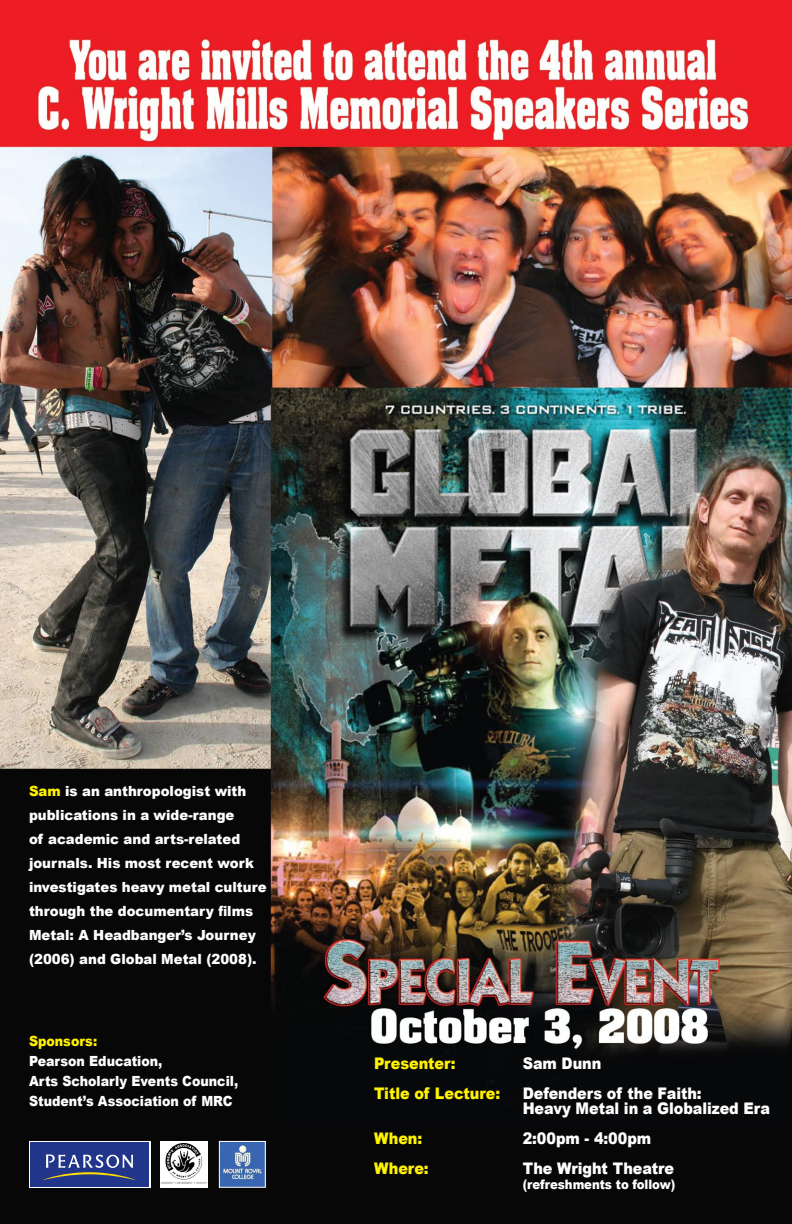
<style>
.page{position:relative;width:792px;height:1224px;background:#fff}
.page>*{position:absolute;margin:0;border:0;box-sizing:border-box;transform-origin:0 0}
.t1{font:900 16px/15px "Arial";letter-spacing:-.005em;color:#fff;scale:.9 1}
.t2{font:900 16px "Arial";letter-spacing:-.005em;color:#fff200;scale:.9 1}
.t3{font:900 14px/24px "Arial";color:#fff;scale:.95 1}
.t4{font:900 14px/20px "Arial";color:#fff;scale:.9 1}
.t5{font:900 14px "Arial";color:#fff200;scale:.9 1}
.t6{font:900 13px "Arial";letter-spacing:-.005em;color:#fff;scale:.9 1}
.s1{color:#fff200}
</style>
<div class="page">
<img style="left:0;top:0;width:792px;height:1224px">
<img style="left:161px;top:1141px;width:46px;height:46px">
<div style="left:29px;top:1141px;width:121px;height:47px;background:#fff"></div>
<div style="left:30px;top:1142px;width:119px;height:45px;background:#21368b"></div>
<svg style="left:43px;top:1154px;width:92px;height:26px"></svg>
<img style="left:221px;top:1143px;width:43px;height:43px">
<div style="left:219px;top:1141px;width:47px;height:47px;border:1px solid #fff"></div>
<p class="t3" style="left:29px;top:779px;width:252px"><span class="s1">Sam</span> is an anthropologist with publications in a wide-range<br>of academic and arts-related journals. His most recent work investigates heavy metal culture through the documentary films<br>Metal: A Headbanger’s Journey (2006) and Global Metal (2008).</p>
<p class="t5" style="left:29px;top:1033px;width:77px">Sponsors:</p>
<p class="t4" style="left:29px;top:1051px;width:234px">Pearson Education,<br>Arts Scholarly Events Council,<br>Student’s Association of MRC</p>
<p class="t2" style="left:374px;top:1055px;width:92px">Presenter:</p>
<p class="t1" style="left:523px;top:1056px;width:89px">Sam Dunn</p>
<p class="t2" style="left:374px;top:1085px;width:142px">Title of Lecture:</p>
<p class="t1" style="left:523px;top:1086px;width:276px">Defenders of the Faith:<br>Heavy Metal in a Globalized Era</p>
<p class="t2" style="left:374px;top:1130px;width:55px">When:</p>
<p class="t1" style="left:523px;top:1131px;width:144px">2:00pm - 4:00pm</p>
<p class="t2" style="left:374px;top:1160px;width:62px">Where:</p>
<p class="t1" style="left:523px;top:1161px;width:170px">The Wright Theatre</p>
<p class="t6" style="left:523px;top:1178px;width:171px">(refreshments to follow)</p>
</div>
